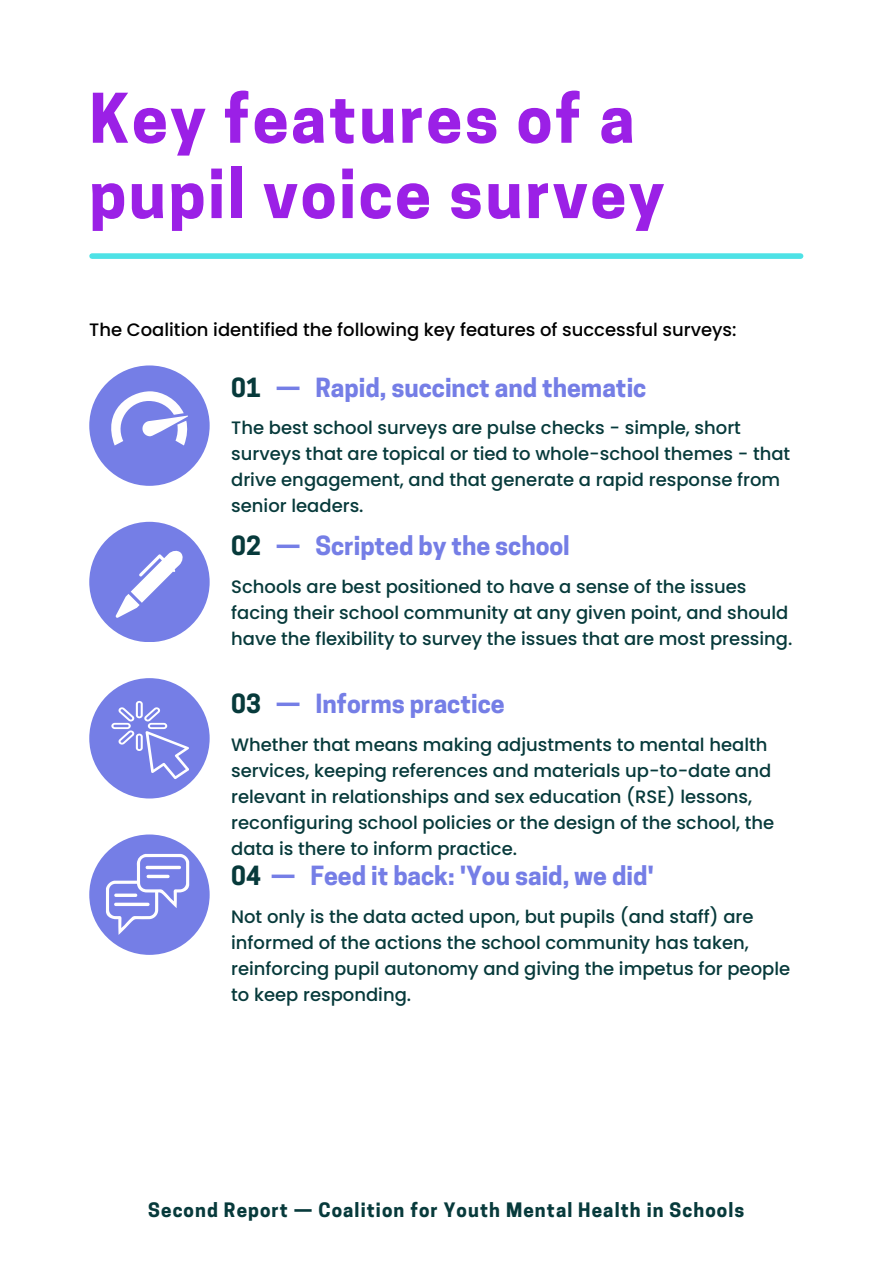
<style>
.page{position:relative;width:893px;height:1264px;background:#fff}
.page>*{position:absolute;margin:0;border:0;box-sizing:border-box;transform-origin:0 0}
.t1{font:700 64.2px/75.3px "Cooper Hewitt";letter-spacing:.04em;color:#9b20e6}
.t2{font:700 24.75px "Cooper Hewitt";color:#757ee6}
.t3{font:700 18.75px "Cooper Hewitt";letter-spacing:.06em;color:#073a3b}
.t4{font:500 18px/25.8px "Poppins";color:#073a3b}
.t5{font:500 18px "Poppins";color:#000}
.s1{color:#073a3b}
</style>
<div class="page">
<div style="left:89px;top:522px;width:121px;height:120px;background:#757ee6;border-radius:50%"></div>
<div style="left:89px;top:678px;width:121px;height:120px;background:#757ee6;border-radius:50%"></div>
<div style="left:89px;top:365px;width:121px;height:121px;background:#757ee6;border-radius:50%"></div>
<svg style="left:115px;top:550px;width:68px;height:67px"></svg>
<svg style="left:111px;top:391px;width:77px;height:54px"></svg>
<div style="left:89px;top:834px;width:121px;height:120px;background:#757ee6;border-radius:50%"></div>
<svg style="left:106px;top:854px;width:83px;height:80px"></svg>
<svg style="left:111px;top:701px;width:78px;height:78px"></svg>
<div style="left:92px;top:253px;width:708px;height:6px;background:#4ee2e6"></div>
<p class="t1" style="left:89px;top:89px;width:576px">Key features of a pupil voice survey</p>
<p class="t5" style="left:89px;top:317px;width:648px">The Coalition identified the following key features of successful surveys:</p>
<p class="t2" style="left:231px;top:378px;width:416px"><span class="s1">01</span> — Rapid, succinct and thematic</p>
<p class="t4" style="left:231px;top:415px;width:560px">The best school surveys are pulse checks - simple, short surveys that are topical or tied to whole-school themes - that drive engagement, and that generate a rapid response from senior leaders.</p>
<p class="t2" style="left:231px;top:536px;width:340px"><span class="s1">02</span> — Scripted by the school</p>
<p class="t4" style="left:231px;top:574px;width:562px">Schools are best positioned to have a sense of the issues facing their school community at any given point, and should have the flexibility to survey the issues that are most pressing.</p>
<p class="t2" style="left:231px;top:695px;width:275px"><span class="s1">03</span> — Informs practice</p>
<p class="t4" style="left:231px;top:732px;width:544px">Whether that means making adjustments to mental health services, keeping references and materials up-to-date and relevant in relationships and sex education (RSE) lessons, reconfiguring school policies or the design of the school, the data is there to inform practice.</p>
<p class="t2" style="left:231px;top:866px;width:424px"><span class="s1">04</span> — Feed it back: 'You said, we did'</p>
<p class="t4" style="left:231px;top:903px;width:560px">Not only is the data acted upon, but pupils (and staff) are informed of the actions the school community has taken, reinforcing pupil autonomy and giving the impetus for people to keep responding.</p>
<p class="t3" style="left:148px;top:1202px;width:597px">Second Report — Coalition for Youth Mental Health in Schools</p>
</div>
